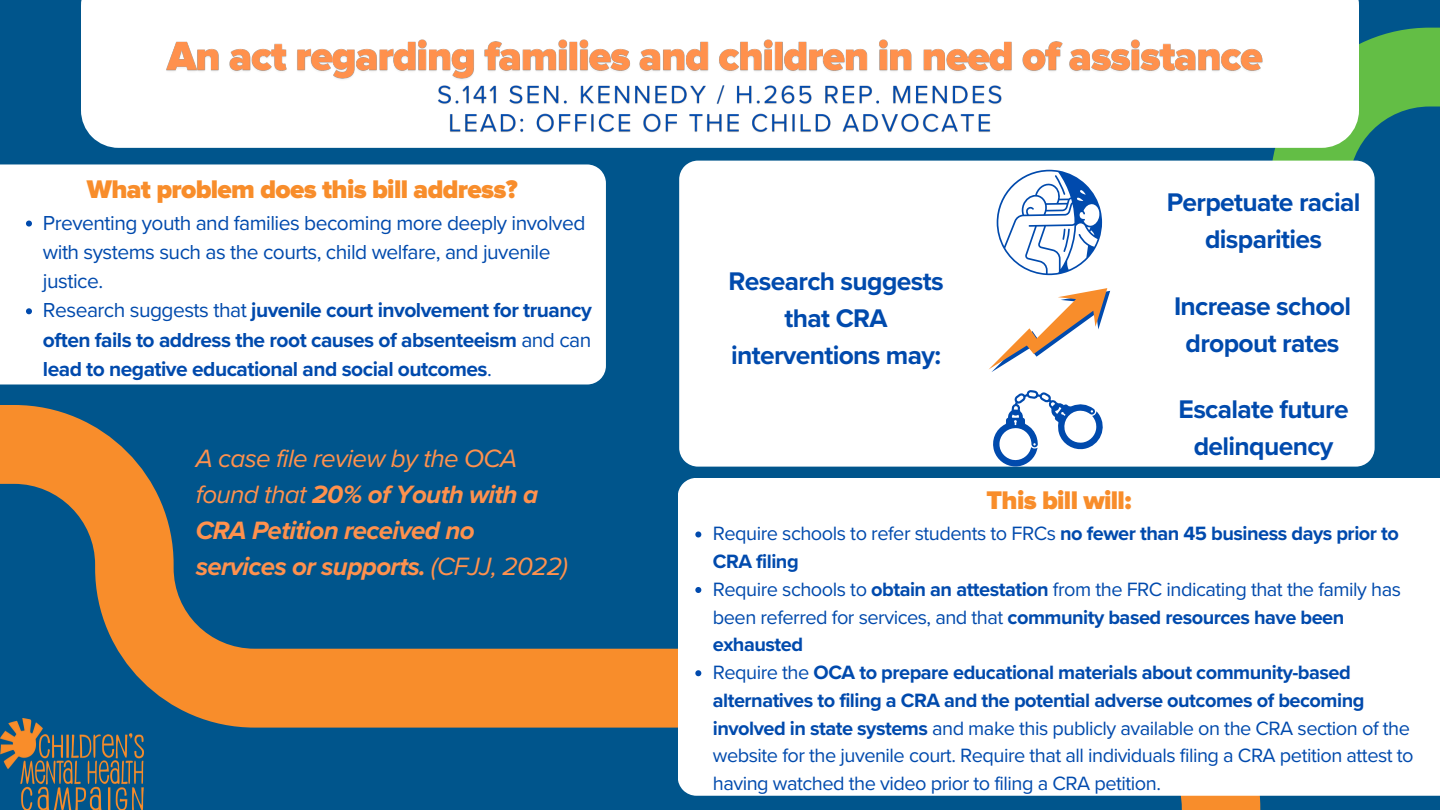
<style>
.page{position:relative;width:1440px;height:810px;background:#00558c}
.page>*{position:absolute;margin:0;border:0;box-sizing:border-box;transform-origin:0 0}
.t1{font:700 26.4px/36.8px "Proxima Nova";letter-spacing:-.025em;color:#004aad;text-align:center}
.t2{font:900 26.4px "Proxima Nova";letter-spacing:-.025em;color:#f88d2b}
.t3{font:italic 700 26px/36px "Proxima Nova";letter-spacing:-.025em;color:#ff914d}
.t4{font:21px/29.3px "Proxima Nova";letter-spacing:-.025em;color:#004aad}
.t5{font:20px/27.8px "Proxima Nova";letter-spacing:-.025em;color:#004aad}
.s1{font-weight:700}
.s2{font-weight:400}
</style>
<div class="page">
<svg style="left:0;top:405px;width:1261px;height:405px"></svg>
<svg style="left:1086px;top:27px;width:354px;height:134px;fill:#63be45"></svg>
<img style="left:0;top:719px;width:144px;height:91px">
<div style="left:81px;top:0;width:1278px;height:148px;background:#fff"></div>
<img style="left:163px;top:37px;width:1109px;height:48px">
<img style="left:436px;top:80px;width:570px;height:60px">
<div style="left:678px;top:478px;width:762px;height:318px;background:#fff"></div>
<svg style="left:695px;top:531px;width:6px;height:6px"></svg>
<svg style="left:695px;top:587px;width:6px;height:6px"></svg>
<svg style="left:695px;top:670px;width:6px;height:6px"></svg>
<div style="left:0;top:164px;width:606px;height:221px;background:#fff"></div>
<div style="left:679px;top:161px;width:696px;height:306px;background:#fff"></div>
<svg style="left:989px;top:288px;width:121px;height:84px;background:#efded1"></svg>
<svg style="left:991px;top:390px;width:117px;height:76px;background:#c3d5eb"></svg>
<svg style="left:997px;top:170px;width:105px;height:105px;background:#c6d6ec"></svg>
<svg style="left:26px;top:221px;width:6px;height:6px"></svg>
<svg style="left:26px;top:308px;width:6px;height:6px"></svg>
<h1 class="t2" style="left:87px;top:174px;width:432px">What problem does this bill address?</h1>
<p class="t4" style="left:43px;top:207px;width:550px">Preventing youth and families becoming more deeply involved with systems such as the courts, child welfare, and juvenile justice.<br>Research suggests that <span class="s1">juvenile court involvement for truancy often fails to address the root causes of absenteeism</span> and can <span class="s1">lead to negative educational and social outcomes</span>.</p>
<h2 class="t3" style="left:196px;top:440px;width:374px"><span class="s2">A case file review by the OCA found that</span> 20% of Youth with a<br>CRA Petition received no services or supports. <span class="s2">(CFJJ, 2022)</span></h2>
<h1 class="t1" style="left:729px;top:263px;width:217px">Research suggests that CRA interventions may:</h1>
<h1 class="t1" style="left:1167px;top:183px;width:195px">Perpetuate racial disparities</h1>
<h1 class="t1" style="left:1174px;top:288px;width:179px">Increase school dropout rates</h1>
<h1 class="t1" style="left:1179px;top:390px;width:172px">Escalate future delinquency</h1>
<h1 class="t2" style="left:987px;top:485px;width:146px">This bill will:</h1>
<p class="t5" style="left:713px;top:519px;width:702px">Require schools to refer students to FRCs <span class="s1">no fewer than 45 business days prior to CRA filing<br></span>Require schools to <span class="s1">obtain an attestation</span> from the FRC indicating that the family has been referred for services, and that <span class="s1">community based resources have been exhausted<br></span>Require the <span class="s1">OCA to prepare educational materials about community-based alternatives to filing a CRA and the potential adverse outcomes of becoming involved in state systems</span> and make this publicly available on the CRA section of the website for the juvenile court. Require that all individuals filing a CRA petition attest to having watched the video prior to filing a CRA petition.</p>
</div>
